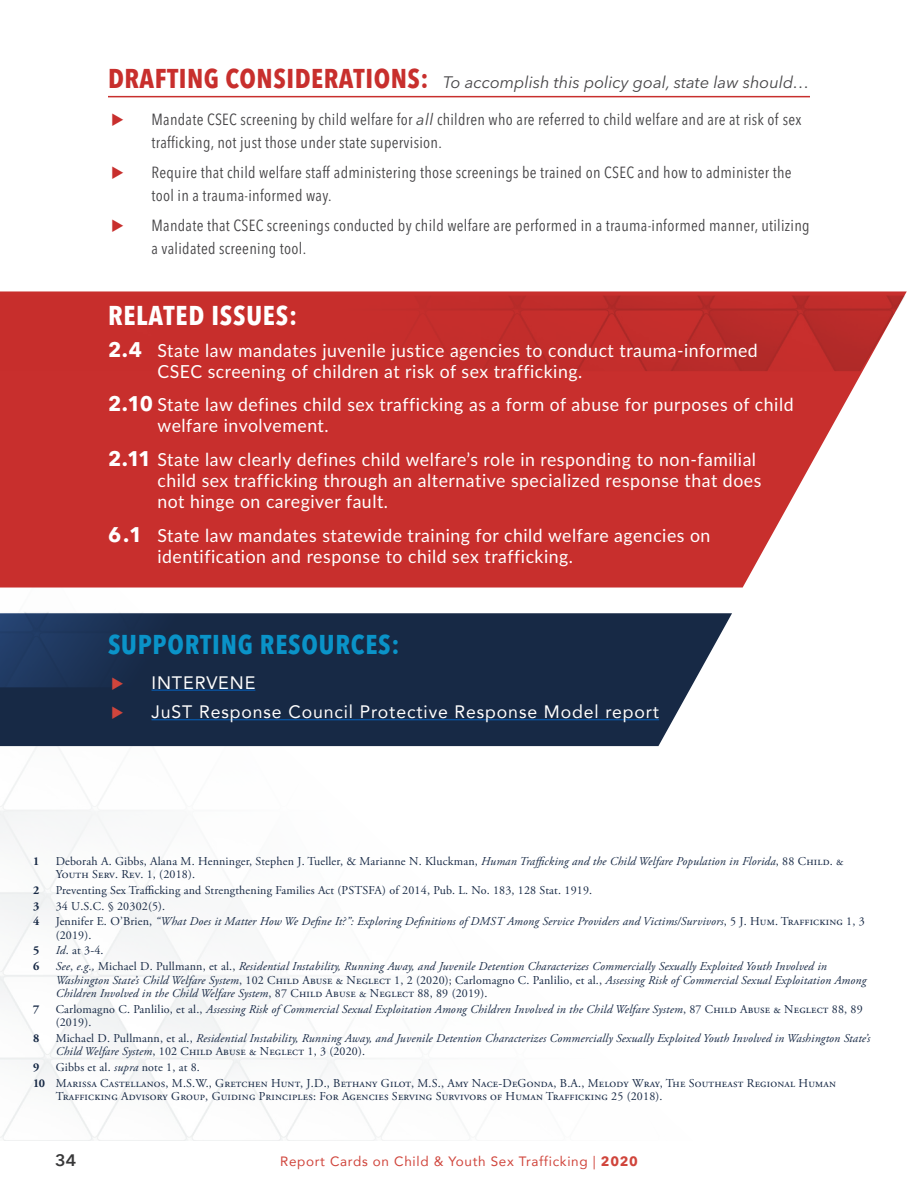
<style>
.page{position:relative;width:918px;height:1188px;background:#fff}
.page>*{position:absolute;margin:0;border:0;box-sizing:border-box;transform-origin:0 0}
.t1{font:700 condensed 27px "Avenir Next LT Pro";letter-spacing:.03em;color:#0a93c8}
.t2{font:700 condensed 27px "Avenir Next LT Pro";letter-spacing:.03em;color:#fff}
.t3{font:18px/21px "Lato";letter-spacing:.03em;color:#fff}
.t4{font:18px/29.7px "Avenir";letter-spacing:.05em;color:#fff}
.t5{font:italic 16.5px "Avenir Next LT Pro";color:#464547}
.t6{font:600 16.5px "Avenir Next LT Pro";color:#383839;scale:1.06 1}
.t7{font:condensed 16.05px/23.2px "Avenir Next LT Pro";letter-spacing:.02em;color:#464547}
.t8{font:13.5px "Avenir";letter-spacing:.05em;color:#d0453c}
.t9{font:italic 12px/13.5px "Adobe Garamond Pro";letter-spacing:.015em;color:#172945}
.t10{font:12px/13.5px "Adobe Garamond Pro";letter-spacing:.015em;color:#172945}
.t11{font:700 12px "Adobe Garamond Pro";color:#172945}
.s1{font-weight:700;font-style:normal;font-stretch:condensed;font-size:27px;color:#c82f2d}
.s2{font-style:italic;font-stretch:normal}
.s3{font-family:"Avenir Next LT Pro";font-weight:700;font-size:21px}
.s4{font-style:italic}
.s5{font-style:normal}
.s6{font-weight:700}
.s7{font-family:"Avenir Next LT Pro";font-weight:700}
</style>
<div class="page">
<svg style="left:0;top:613px;width:732px;height:133px;background:#293a54"></svg>
<img style="left:0;top:612px;width:529px;height:75px">
<svg style="left:0;top:291px;width:907px;height:297px;background:#ce4745"></svg>
<img style="left:0;top:296px;width:906px;height:75px">
<hr style="left:108px;top:96px;width:702px;height:1px;background:#c82f2d">
<hr style="left:152px;top:690px;width:103px;height:1px;background:#0563c1">
<hr style="left:152px;top:719px;width:507px;height:1px;background:#0563c1">
<svg style="left:112px;top:677px;width:11px;height:13px"></svg>
<svg style="left:112px;top:707px;width:11px;height:12px"></svg>
<h3 class="t5" style="left:108px;top:72px;width:703px"><span class="s1">DRAFTING CONSIDERATIONS:</span> To accomplish this policy goal, state law should…</h3>
<h3 class="t7" style="left:152px;top:107px;width:652px">Mandate CSEC screening by child welfare for <span class="s2">all</span> children who are referred to child welfare and are at risk of sex trafficking, not just those under state supervision.</h3>
<h3 class="t7" style="left:152px;top:161px;width:642px">Require that child welfare staff administering those screenings be trained on CSEC and how to administer the tool in a trauma-informed way.</h3>
<h3 class="t7" style="left:152px;top:214px;width:660px">Mandate that CSEC screenings conducted by child welfare are performed in a trauma-informed manner, utilizing a validated screening tool.</h3>
<h1 class="t2" style="left:108px;top:299px;width:191px">RELATED ISSUES:</h1>
<h2 class="t3" style="left:158px;top:339px;width:602px;text-indent:-50px"><span class="s3">2.4</span> State law mandates juvenile justice agencies to conduct trauma-informed<br>CSEC screening of children at risk of sex trafficking.</h2>
<h2 class="t3" style="left:157px;top:394px;width:638px;text-indent:-49px"><span class="s3">2.10</span> State law defines child sex trafficking as a form of abuse for purposes of child welfare involvement.</h2>
<h2 class="t3" style="left:158px;top:448px;width:605px;text-indent:-50px"><span class="s3">2.11</span> State law clearly defines child welfare’s role in responding to non-familial child sex trafficking through an alternative specialized response that does not hinge on caregiver fault.</h2>
<h2 class="t3" style="left:157px;top:524px;width:555px;text-indent:-49px"><span class="s3">6.1</span> State law mandates statewide training for child welfare agencies on identification and response to child sex trafficking.</h2>
<h1 class="t1" style="left:108px;top:628px;width:293px">SUPPORTING RESOURCES:</h1>
<h2 class="t4" style="left:152px;top:667px;width:509px">INTERVENE<br>JuST Response Council Protective Response Model report</h2>
<p class="t11" style="left:33px;top:854px;width:8px">1</p>
<p class="t10" style="left:56px;top:855px;width:789px">Deborah A. Gibbs, Alana M. Henninger, Stephen J. Tueller, &amp; Marianne N. Kluckman, <span class="s4">Human Trafficking and the Child Welfare Population in Florida</span>, 88 Child. &amp;<br>Youth Serv. Rev. 1, (2018).</p>
<p class="t11" style="left:33px;top:883px;width:8px">2</p>
<p class="t10" style="left:56px;top:884px;width:538px">Preventing Sex Trafficking and Strengthening Families Act (PSTSFA) of 2014, Pub. L. No. 183, 128 Stat. 1919.</p>
<p class="t11" style="left:33px;top:899px;width:8px">3</p>
<p class="t10" style="left:56px;top:899px;width:111px">34 U.S.C. § 20302(5).</p>
<p class="t11" style="left:33px;top:914px;width:8px">4</p>
<p class="t9" style="left:56px;top:915px;width:811px"><span class="s5">Jennifer E. O’Brien,</span> “What Does it Matter How We Define It?”: Exploring Definitions of DMST Among Service Providers and Victims/Survivors<span class="s5">, 5 J. Hum. Trafficking 1, 3 (2019).</span></p>
<p class="t11" style="left:33px;top:944px;width:8px">5</p>
<p class="t10" style="left:56px;top:944px;width:49px"><span class="s4">Id</span>. at 3-4.</p>
<p class="t11" style="left:33px;top:959px;width:8px">6</p>
<p class="t9" style="left:56px;top:960px;width:812px">See<span class="s5">,</span> e.g., <span class="s5">Michael D. Pullmann, et al.,</span> Residential Instability, Running Away, and Juvenile Detention Characterizes Commercially Sexually Exploited Youth Involved in<br>Washington State’s Child Welfare System<span class="s5">, 102 Child Abuse &amp; Neglect 1, 2 (2020); Carlomagno C. Panlilio, et al.,</span> Assessing Risk of Commercial Sexual Exploitation Among<br>Children Involved in the Child Welfare System<span class="s5">, 87 Child Abuse &amp; Neglect 88, 89 (2019).</span></p>
<p class="t11" style="left:33px;top:1002px;width:8px">7</p>
<p class="t9" style="left:56px;top:1002px;width:809px"><span class="s5">Carlomagno C. Panlilio, et al.,</span> Assessing Risk of Commercial Sexual Exploitation Among Children Involved in the Child Welfare System<span class="s5">, 87 Child Abuse &amp; Neglect 88, 89 (2019).</span></p>
<p class="t11" style="left:33px;top:1031px;width:8px">8</p>
<p class="t9" style="left:56px;top:1032px;width:816px"><span class="s5">Michael D. Pullmann, et al.,</span> Residential Instability, Running Away, and Juvenile Detention Characterizes Commercially Sexually Exploited Youth Involved in Washington State’s<br>Child Welfare System<span class="s5">, 102 Child Abuse &amp; Neglect 1, 3 (2020).</span></p>
<p class="t11" style="left:33px;top:1060px;width:8px">9</p>
<p class="t10" style="left:33px;top:1060px;width:804px;line-height:15.6px;text-indent:22px">Gibbs et al. <span class="s4">supra</span> note 1, at 8.<br><span class="s6">10</span> Marissa Castellanos, M.S.W., Gretchen Hunt, J.D., Bethany Gilot, M.S., Amy Nace-DeGonda, B.A., Melody Wray, The Southeast Regional Human</p>
<p class="t10" style="left:56px;top:1090px;width:608px">Trafficking Advisory Group, Guiding Principles: For Agencies Serving Survivors of Human Trafficking 25 (2018).</p>
<h3 class="t6" style="left:55px;top:1150px;width:22px">34</h3>
<p class="t8" style="left:280px;top:1150px;width:359px">Report Cards on Child &amp; Youth Sex Trafficking | <span class="s7">2020</span></p>
</div>
